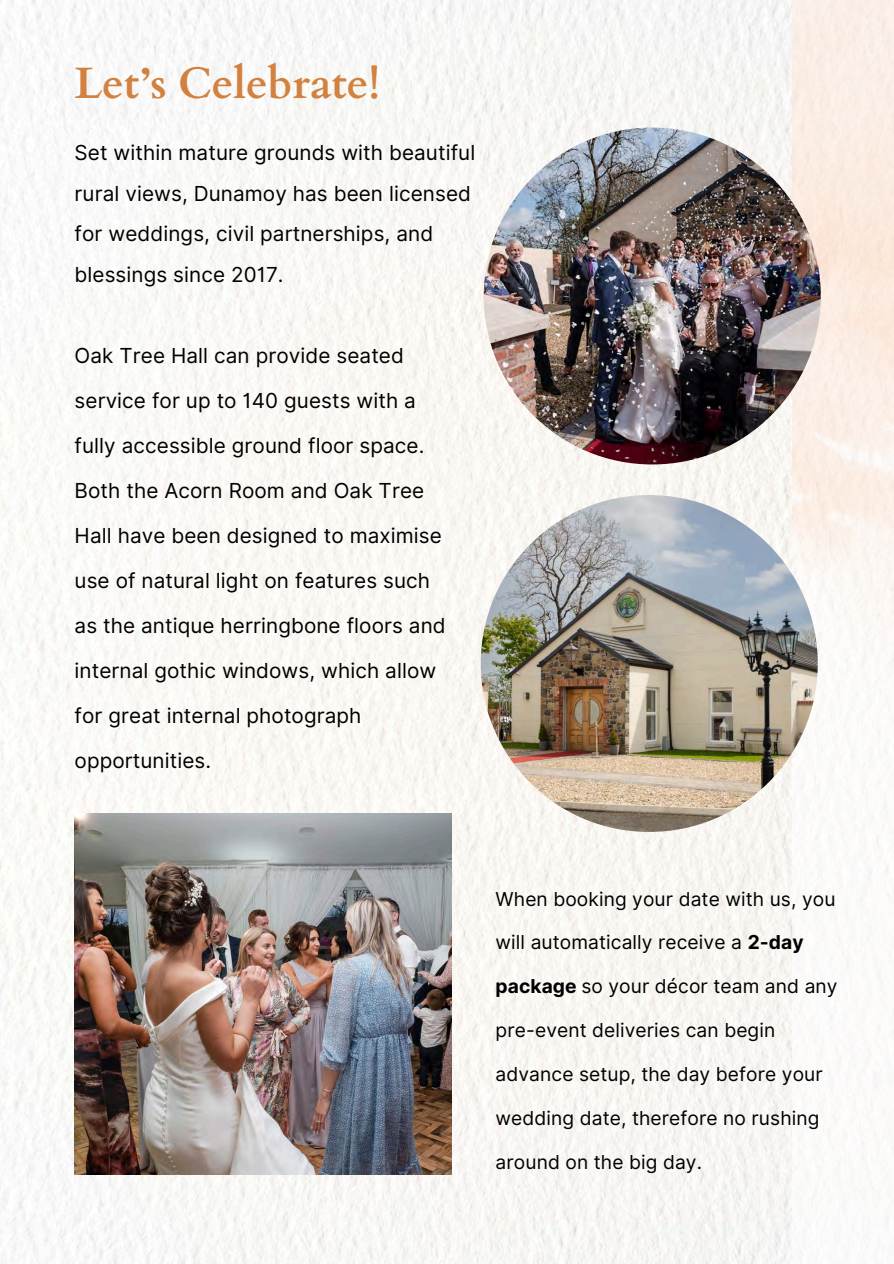
<style>
.page{position:relative;width:894px;height:1264px;background:#fff}
.page>*{position:absolute;margin:0;border:0;box-sizing:border-box;transform-origin:0 0}
.t1{font:700 43.95px "Cardo";letter-spacing:-.005em;color:#d2813f}
.t2{font:20.7px/45px "Inter";letter-spacing:.005em;color:#000}
.t3{font:19.2px "Inter";letter-spacing:.005em;color:#000}
.s1{font-weight:700}
</style>
<div class="page">
<img style="left:0;top:0;width:792px;height:1263px">
<img style="left:792px;top:0;width:101px;height:1259px">
<img style="left:483px;top:128px;width:337px;height:336px;border-radius:50%">
<img style="left:75px;top:813px;width:376px;height:361px">
<img style="left:480px;top:495px;width:337px;height:337px;border-radius:50%">
<p class="t1" style="left:75px;top:54px;width:307px">Let’s Celebrate!</p>
<p class="t2" style="left:75px;top:132px;width:402px;line-height:40.5px">Set within mature grounds with beautiful rural views, Dunamoy has been licensed for weddings, civil partnerships, and blessings since 2017.</p>
<p class="t2" style="left:75px;top:333px;width:351px">Oak Tree Hall can provide seated service for up to 140 guests with a fully accessible ground floor space.</p>
<p class="t2" style="left:75px;top:468px;width:372px">Both the Acorn Room and Oak Tree<br>Hall have been designed to maximise use of natural light on features such as the antique herringbone floors and internal gothic windows, which allow for great internal photograph opportunities.</p>
<p class="t3" style="left:495px;top:887px;width:341px">When booking your date with us, you</p>
<p class="t3" style="left:495px;top:931px;width:309px">will automatically receive a <span class="s1">2-day</span></p>
<p class="t3" style="left:495px;top:974px;width:343px"><span class="s1">package</span> so your décor team and any</p>
<p class="t3" style="left:495px;top:1018px;width:281px">pre-event deliveries can begin</p>
<p class="t3" style="left:495px;top:1062px;width:328px">advance setup, the day before your</p>
<p class="t3" style="left:495px;top:1106px;width:325px">wedding date, therefore no rushing</p>
<p class="t3" style="left:495px;top:1150px;width:208px">around on the big day.</p>
</div>
